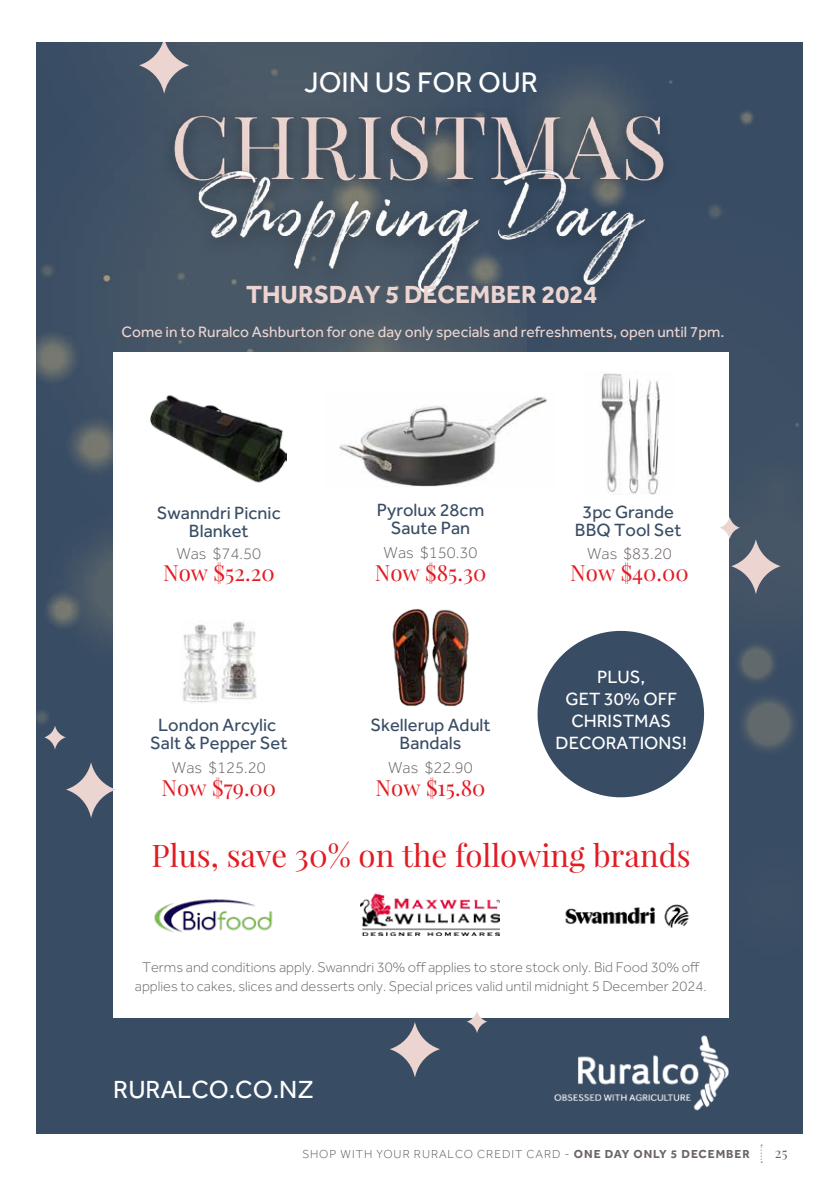
<style>
.page{position:relative;width:840px;height:1191px;background:#fff}
.page>*{position:absolute;margin:0;border:0;box-sizing:border-box;transform-origin:0 0}
.t1{font:31.2px "Playfair Display";color:#e11b22}
.t2{font:29.4px "Effra";color:#fefefe}
.t3{font:700 25.6px "Effra";color:#ecd5d0}
.t4{font:25.6px "Effra";color:#fefefe}
.t5{font:22.2px "Playfair Display";color:#e11b22}
.t6{font:18.4px/17.8px "Effra";color:#384c64;text-align:center}
.t7{font:18.4px/22px "Effra";color:#fff;text-align:center}
.t8{font:300 16.4px "Effra";color:#6a6563}
.t9{font:15.6px "Effra";color:#ecd5d0}
.t10{font:300 14.6px/19.6px "Effra";color:#6a6563;text-align:center}
.t11{font:14px "Playfair Display";color:#6a6463}
.t12{font:300 12px "Effra";letter-spacing:.08em;color:#58595b}
.s1{font-weight:700;color:#6a6463}
</style>
<div class="page">
<div style="left:37px;top:43px;width:765px;height:1091px;background:#384c64"></div>
<img style="left:728px;top:352px;width:74px;height:625px">
<img style="left:37px;top:231px;width:485px;height:587px">
<img style="left:145px;top:43px;width:609px;height:188px">
<div style="left:113px;top:352px;width:615px;height:665px;background:#fff"></div>
<svg style="left:66px;top:764px;width:50px;height:51px"></svg>
<svg style="left:730px;top:541px;width:50px;height:50px;fill:#465667"></svg>
<svg style="left:139px;top:43px;width:50px;height:48px"></svg>
<svg style="left:389px;top:1024px;width:51px;height:50px"></svg>
<svg style="left:44px;top:726px;width:22px;height:22px"></svg>
<svg style="left:719px;top:517px;width:20px;height:21px"></svg>
<svg style="left:466px;top:1011px;width:21px;height:21px"></svg>
<img style="left:182px;top:621px;width:75px;height:82px">
<img style="left:150px;top:394px;width:136px;height:89px">
<img style="left:392px;top:609px;width:77px;height:98px">
<img style="left:598px;top:371px;width:62px;height:123px">
<img style="left:339px;top:397px;width:208px;height:90px">
<svg style="left:537px;top:631px;width:166px;height:166px"></svg>
<img style="left:565px;top:904px;width:124px;height:24px">
<img style="left:360px;top:893px;width:139px;height:42px">
<img style="left:154px;top:899px;width:119px;height:34px">
<img style="left:153px;top:83px;width:532px;height:124px">
<img style="left:168px;top:142px;width:508px;height:188px">
<img style="left:527px;top:1017px;width:202px;height:94px">
<h2 class="t2" style="left:304px;top:65px;width:235px">JOIN US FOR OUR</h2>
<h3 class="t3" style="left:246px;top:278px;width:352px">THURSDAY 5 DECEMBER 2024</h3>
<p class="t9" style="left:122px;top:322px;width:604px">Come in to Ruralco Ashburton for one day only specials and refreshments, open until 7pm.</p>
<p class="t6" style="left:157px;top:503px;width:125px">Swanndri Picnic<br>Blanket</p>
<h3 class="t5" style="left:163px;top:558px;width:113px">Now $52.20</h3>
<p class="t8" style="left:176px;top:544px;width:86px">Was $74.50</p>
<p class="t6" style="left:376px;top:501px;width:109px">Pyrolux 28cm<br>Saute Pan</p>
<h3 class="t5" style="left:374px;top:558px;width:113px">Now $85.30</h3>
<p class="t8" style="left:383px;top:543px;width:95px">Was $150.30</p>
<p class="t6" style="left:574px;top:503px;width:108px">3pc Grande<br>BBQ Tool Set</p>
<h3 class="t5" style="left:570px;top:558px;width:120px">Now $40.00</h3>
<p class="t8" style="left:586px;top:544px;width:86px">Was $83.20</p>
<p class="t6" style="left:150px;top:716px;width:139px">London Arcylic<br>Salt &amp; Pepper Set</p>
<h3 class="t5" style="left:161px;top:773px;width:116px">Now $79.00</h3>
<p class="t8" style="left:172px;top:758px;width:95px">Was $125.20</p>
<p class="t6" style="left:370px;top:716px;width:121px">Skellerup Adult<br>Bandals</p>
<h3 class="t5" style="left:375px;top:773px;width:111px">Now $15.80</h3>
<p class="t8" style="left:388px;top:758px;width:86px">Was $22.90</p>
<p class="t7" style="left:555px;top:666px;width:133px">PLUS,<br>GET 30% OFF<br>CHRISTMAS<br>DECORATIONS!</p>
<h1 class="t1" style="left:151px;top:836px;width:540px">Plus, save 30% on the following brands</h1>
<p class="t10" style="left:135px;top:956px;width:573px">Terms and conditions apply. Swanndri 30% off applies to store stock only. Bid Food 30% off applies to cakes, slices and desserts only. Special prices valid until midnight 5 December 2024.</p>
<h3 class="t4" style="left:113px;top:1074px;width:202px">RURALCO.CO.NZ</h3>
<p class="t12" style="left:302px;top:1146px;width:448px">SHOP WITH YOUR RURALCO CREDIT CARD - <span class="s1">ONE DAY ONLY 5 DECEMBER</span></p>
<p class="t11" style="left:774px;top:1144px;width:14px">25</p>
</div>
